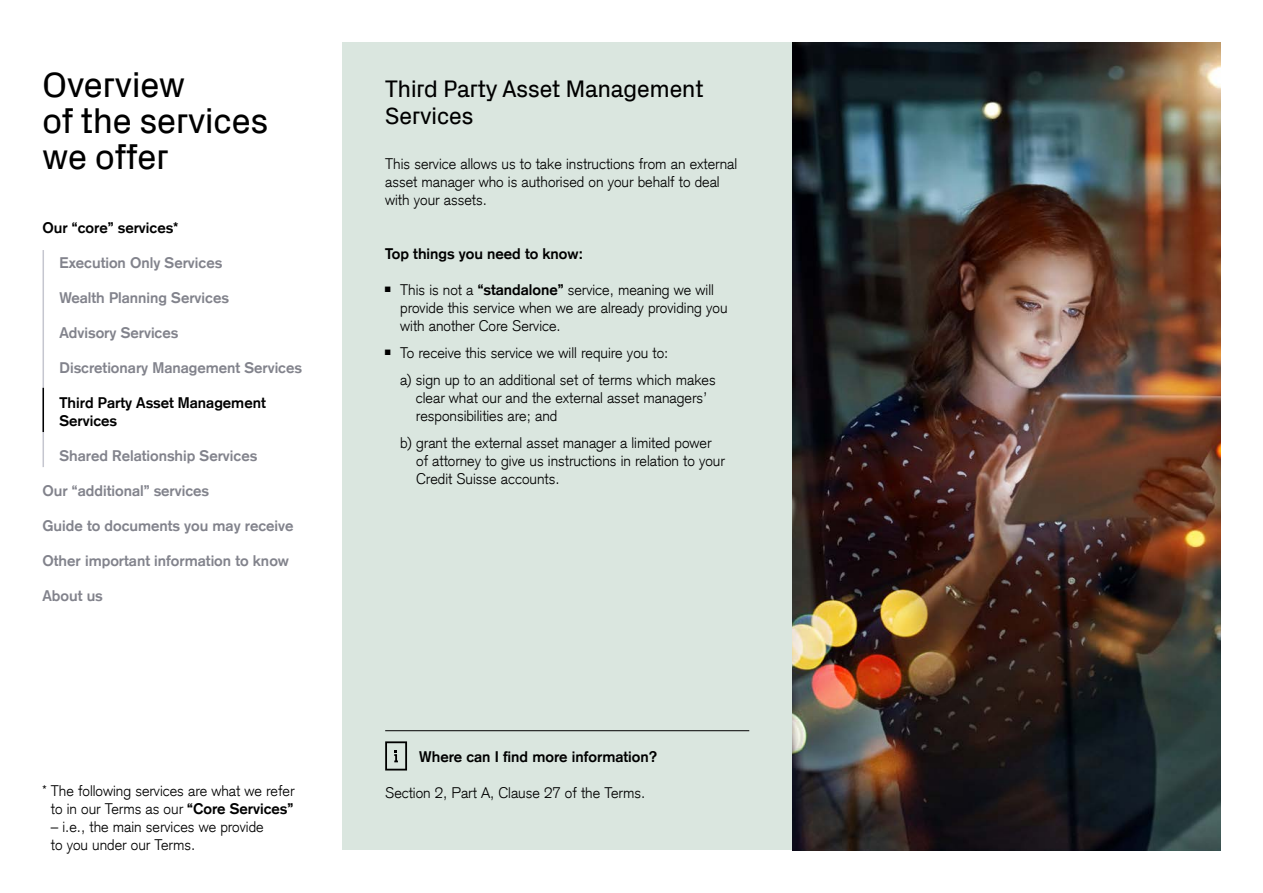
<style>
.page{position:relative;width:1263px;height:893px;background:#fff}
.page>*{position:absolute;margin:0;border:0;box-sizing:border-box;transform-origin:0 0}
.t1{font:36px/36px "Credit Suisse Headline";color:#000}
.Intro_Black{font:24px/27px "Credit Suisse Headline";color:#000}
.Body_Copy_Light{font:300 15px/18px "Credit Suisse Type";color:#000}
.Navigation_Bold_10pt{font:700 15px "Credit Suisse Type";color:#82838c}
.Body_Copy_Bold{font:700 15px "Credit Suisse Type";color:#000}
.Navigation_Bold_10pt-2{font:700 15px/18px "Credit Suisse Type";color:#000}
.s1{font-weight:700}
</style>
<div class="page">
<div style="left:342px;top:43px;width:450px;height:807px;background:#dae6df"></div>
<hr style="left:43px;top:250px;width:1px;height:217px;background:#c5c6cf">
<img style="left:792px;top:43px;width:428px;height:807px">
<hr style="left:43px;top:388px;width:1px;height:44px;background:#000">
<hr style="left:385px;top:730px;width:364px;height:1px;background:#000">
<svg style="left:385px;top:741px;width:22px;height:29px"></svg>
<h1 class="t1" style="left:43px;top:65px;width:227px">Overview<br>of the services we offer</h1>
<p class="Intro_Black" style="left:385px;top:74px;width:320px">Third Party Asset Management<br>Services</p>
<p class="Body_Copy_Light" style="left:385px;top:154px;width:353px">This service allows us to take instructions from an external asset manager who is authorised on your behalf to deal with your assets.</p>
<p class="Body_Copy_Bold" style="left:385px;top:244px;width:199px">Top things you need to know:</p>
<p class="Body_Copy_Light" style="left:400px;top:280px;width:329px">This is not a <span class="s1">“standalone”</span> service, meaning we will provide this service when we are already providing you with another Core Service.</p>
<p class="Body_Copy_Light" style="left:400px;top:343px;width:270px">To receive this service we will require you to:</p>
<p class="Body_Copy_Light" style="left:416px;top:370px;width:301px;text-indent:-16px">a) sign up to an additional set of terms which makes clear what our and the external asset managers’ responsibilities are; and</p>
<p class="Body_Copy_Light" style="left:416px;top:433px;width:310px;text-indent:-16px">b) grant the external asset manager a limited power of attorney to give us instructions in relation to your<br>Credit Suisse accounts.</p>
<p class="Navigation_Bold_10pt-2" style="left:43px;top:219px;width:137px">Our “core” services*</p>
<p class="Navigation_Bold_10pt" style="left:60px;top:254px;width:164px">Execution Only Services</p>
<p class="Navigation_Bold_10pt" style="left:60px;top:289px;width:171px">Wealth Planning Services</p>
<p class="Navigation_Bold_10pt" style="left:60px;top:324px;width:120px">Advisory Services</p>
<p class="Navigation_Bold_10pt" style="left:60px;top:359px;width:244px">Discretionary Management Services</p>
<p class="Navigation_Bold_10pt-2" style="left:60px;top:394px;width:208px">Third Party Asset Management<br>Services</p>
<p class="Navigation_Bold_10pt" style="left:60px;top:447px;width:199px">Shared Relationship Services</p>
<p class="Navigation_Bold_10pt" style="left:43px;top:482px;width:168px">Our “additional” services</p>
<p class="Navigation_Bold_10pt" style="left:43px;top:517px;width:252px">Guide to documents you may receive</p>
<p class="Navigation_Bold_10pt" style="left:43px;top:552px;width:248px">Other important information to know</p>
<p class="Navigation_Bold_10pt" style="left:43px;top:587px;width:62px">About us</p>
<p class="Body_Copy_Light" style="left:43px;top:782px;width:253px;text-align:center">* The following services are what we refer to in our Terms as our <span class="s1">“Core Services”</span></p>
<p class="Body_Copy_Light" style="left:51px;top:818px;width:214px">– i.e., the main services we provide to you under our Terms.</p>
<p class="Body_Copy_Bold" style="left:419px;top:748px;width:240px">Where can I find more information?</p>
<p class="Body_Copy_Light" style="left:385px;top:784px;width:262px">Section 2, Part A, Clause 27 of the Terms.</p>
</div>
